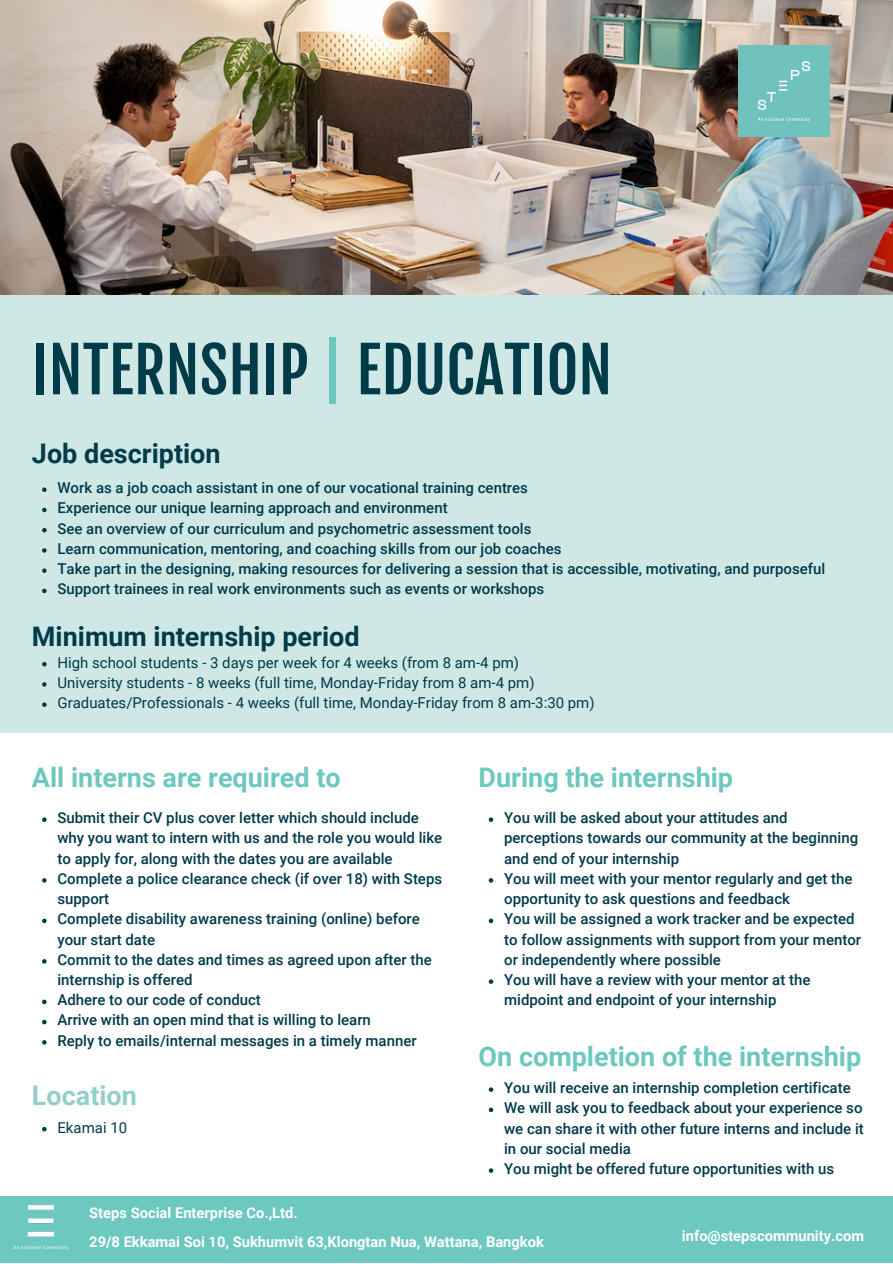
<style>
.page{position:relative;width:893px;height:1264px;background:#fff}
.page>*{position:absolute;margin:0;border:0;box-sizing:border-box;transform-origin:0 0}
.t1{font:61.8px "Fjalla One";color:#003b4a}
.t2{font:700 27px "Roboto";color:#6dc8bf}
.t3{font:700 27px "Roboto";color:#003b4a}
.t4{font:700 27px "Roboto";color:#94d0ca}
.t5{font:500 15px/20.2px "Roboto";color:#003b4a}
.t6{font:15px "Roboto";color:#003b4a}
.t7{font:700 14.7px "Roboto";color:#fff}
.s1{color:#6dc8bf}
</style>
<div class="page">
<div style="left:0;top:291px;width:892px;height:441px;background:#cfe8e6"></div>
<img style="left:0;top:0;width:892px;height:295px">
<div style="left:738px;top:46px;width:91px;height:91px;background:#70c3bd"></div>
<div style="left:0;top:1196px;width:892px;height:66px;background:#6dc8bf"></div>
<img style="left:13px;top:1205px;width:55px;height:45px">
<svg style="left:42px;top:487px;width:5px;height:5px"></svg>
<svg style="left:42px;top:507px;width:5px;height:5px"></svg>
<svg style="left:42px;top:528px;width:5px;height:4px"></svg>
<svg style="left:42px;top:548px;width:5px;height:4px"></svg>
<svg style="left:42px;top:568px;width:5px;height:5px"></svg>
<svg style="left:42px;top:588px;width:5px;height:5px"></svg>
<svg style="left:42px;top:662px;width:5px;height:4px"></svg>
<svg style="left:42px;top:682px;width:5px;height:4px"></svg>
<svg style="left:42px;top:702px;width:5px;height:5px"></svg>
<svg style="left:42px;top:1126px;width:5px;height:5px"></svg>
<svg style="left:42px;top:817px;width:5px;height:5px"></svg>
<svg style="left:42px;top:878px;width:5px;height:4px"></svg>
<svg style="left:42px;top:918px;width:5px;height:5px"></svg>
<svg style="left:42px;top:959px;width:5px;height:4px"></svg>
<svg style="left:42px;top:999px;width:5px;height:5px"></svg>
<svg style="left:42px;top:1019px;width:5px;height:5px"></svg>
<svg style="left:42px;top:1040px;width:5px;height:4px"></svg>
<svg style="left:488px;top:817px;width:5px;height:5px"></svg>
<svg style="left:488px;top:878px;width:5px;height:4px"></svg>
<svg style="left:488px;top:918px;width:5px;height:5px"></svg>
<svg style="left:488px;top:979px;width:5px;height:4px"></svg>
<svg style="left:488px;top:1087px;width:5px;height:4px"></svg>
<svg style="left:488px;top:1107px;width:5px;height:5px"></svg>
<svg style="left:488px;top:1168px;width:5px;height:4px"></svg>
<p class="t1" style="left:32px;top:332px;width:581px">INTERNSHIP <span class="s1">|</span> EDUCATION</p>
<p class="t3" style="left:32px;top:438px;width:190px">Job description</p>
<p class="t5" style="left:57px;top:478px;width:472px">Work as a job coach assistant in one of our vocational training centres</p>
<p class="t5" style="left:57px;top:498px;width:391px">Experience our unique learning approach and environment</p>
<p class="t5" style="left:57px;top:518px;width:475px">See an overview of our curriculum and psychometric assessment tools</p>
<p class="t5" style="left:57px;top:538px;width:505px">Learn communication, mentoring, and coaching skills from our job coaches</p>
<p class="t5" style="left:57px;top:559px;width:769px">Take part in the designing, making resources for delivering a session that is accessible, motivating, and purposeful</p>
<p class="t5" style="left:57px;top:579px;width:488px">Support trainees in real work environments such as events or workshops</p>
<p class="t3" style="left:32px;top:621px;width:329px">Minimum internship period</p>
<p class="t6" style="left:57px;top:653px;width:463px">High school students - 3 days per week for 4 weeks (from 8 am-4 pm)</p>
<p class="t6" style="left:57px;top:674px;width:478px">University students - 8 weeks (full time, Monday-Friday from 8 am-4 pm)</p>
<p class="t6" style="left:57px;top:694px;width:538px">Graduates/Professionals - 4 weeks (full time, Monday-Friday from 8 am-3:30 pm)</p>
<p class="t2" style="left:32px;top:762px;width:310px">All interns are required to</p>
<p class="t2" style="left:478px;top:762px;width:256px">During the internship</p>
<p class="t5" style="left:57px;top:807px;width:386px">Submit their CV plus cover letter which should include why you want to intern with us and the role you would like to apply for, along with the dates you are available</p>
<p class="t5" style="left:57px;top:868px;width:386px">Complete a police clearance check (if over 18) with Steps support</p>
<p class="t5" style="left:57px;top:909px;width:364px">Complete disability awareness training (online) before your start date</p>
<p class="t5" style="left:57px;top:949px;width:376px">Commit to the dates and times as agreed upon after the internship is offered</p>
<p class="t5" style="left:57px;top:990px;width:205px">Adhere to our code of conduct</p>
<p class="t5" style="left:57px;top:1010px;width:315px">Arrive with an open mind that is willing to learn</p>
<p class="t5" style="left:57px;top:1030px;width:361px">Reply to emails/internal messages in a timely manner</p>
<p class="t4" style="left:32px;top:1080px;width:106px">Location</p>
<p class="t6" style="left:57px;top:1118px;width:71px">Ekamai 10</p>
<p class="t5" style="left:504px;top:807px;width:355px">You will be asked about your attitudes and perceptions towards our community at the beginning and end of your internship</p>
<p class="t5" style="left:504px;top:868px;width:350px">You will meet with your mentor regularly and get the opportunity to ask questions and feedback</p>
<p class="t5" style="left:504px;top:909px;width:358px">You will be assigned a work tracker and be expected to follow assignments with support from your mentor or independently where possible</p>
<p class="t5" style="left:504px;top:969px;width:308px">You will have a review with your mentor at the midpoint and endpoint of your internship</p>
<p class="t2" style="left:478px;top:1041px;width:384px">On completion of the internship</p>
<p class="t5" style="left:504px;top:1077px;width:348px">You will receive an internship completion certificate</p>
<p class="t5" style="left:504px;top:1097px;width:361px;text-align:justify">We will ask you to feedback about your experience so we can share it with other future interns and include it in our social media</p>
<p class="t5" style="left:504px;top:1158px;width:331px">You might be offered future opportunities with us</p>
<p class="t7" style="left:89px;top:1203px;width:210px">Steps Social Enterprise Co.,Ltd.</p>
<p class="t7" style="left:89px;top:1232px;width:456px">29/8 Ekkamai Soi 10, Sukhumvit 63,Klongtan Nua, Wattana, Bangkok</p>
<p class="t7" style="left:682px;top:1227px;width:184px">info@stepscommunity.com</p>
</div>
